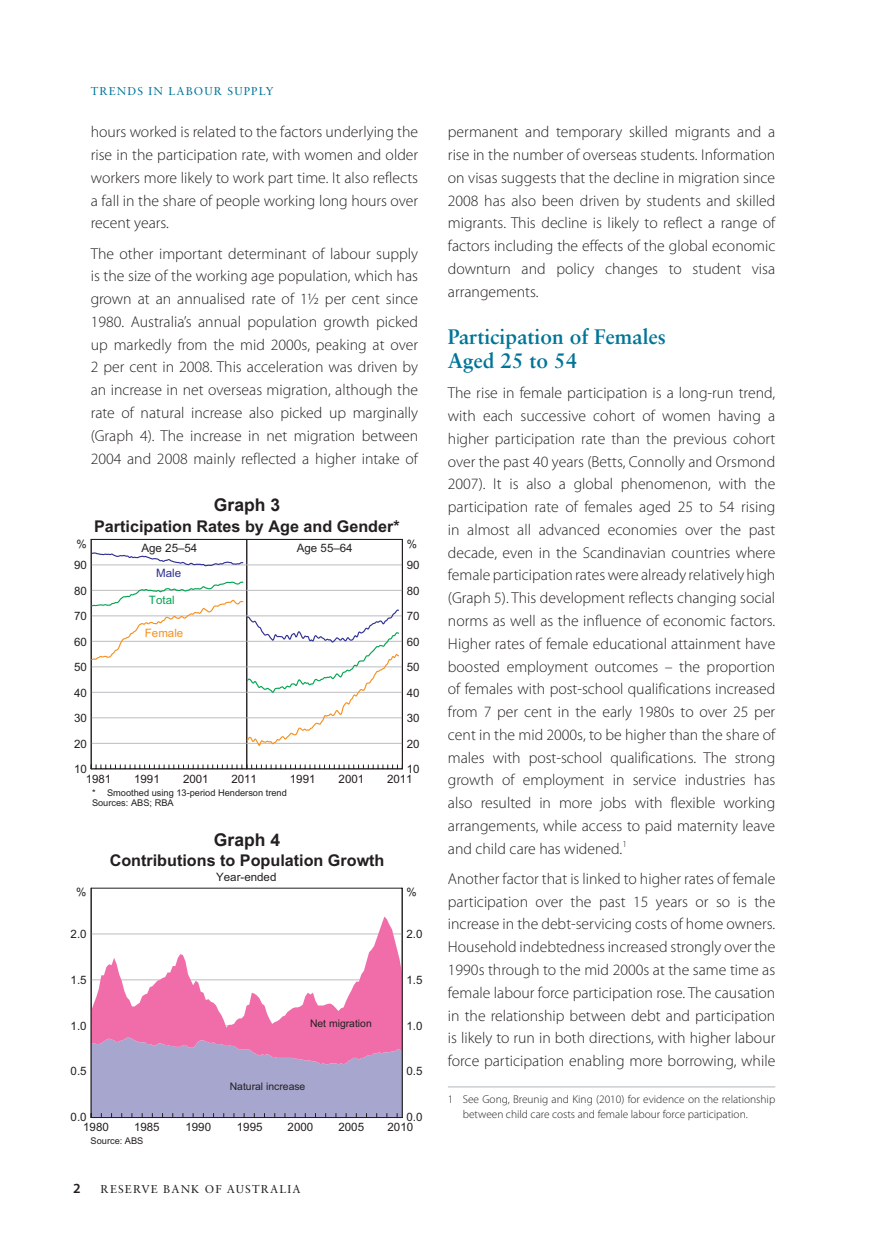
<style>
.page{position:relative;width:876px;height:1244px;background:#fff}
.page>*{position:absolute;margin:0;border:0;box-sizing:border-box;transform-origin:0 0}
.Text_Subhead{font:700 21px/24.5px "Sabon LT Std";color:#007598}
.Graph_Number{font:700 17.5px "Arial";color:#231f20}
.t1{font:700 16.1px "Arial";color:#231f20}
.Body_text{font:300 15.75px/22.8px "Myriad Pro";color:#231f20;text-align:justify}
.Page_Folio_Number{font:600 14px "Myriad Pro";color:#231f20}
.t2{font:11.55px "Arial";color:#231f20}
.t3{font:11.55px "Arial";color:#f6911e}
.t4{font:11.55px "Arial";color:#00a54f}
.t5{font:11.55px "Arial";color:#2e3092}
.Footnote_Text_FIRST{font:300 11.38px/15.8px "Myriad Pro";color:#231f20}
.t6{font:11.38px "Sabon LT Std";letter-spacing:.1em;color:#231f20}
.t7{font:11.38px "Sabon LT Std";letter-spacing:.1em;color:#007598}
.t8{font:10.33px "Arial";color:#231f20}
.t9{font:9.28px/10.3px "Arial";color:#231f20}
</style>
<div class="page">
<hr style="left:91px;top:564px;width:156px;height:1px;background:#bcbdc0">
<hr style="left:91px;top:539px;width:1px;height:229px;background:#231f20">
<hr style="left:91px;top:768px;width:156px;height:1px;background:#231f20">
<hr style="left:91px;top:539px;width:156px;height:1px;background:#231f20">
<svg style="left:90px;top:551px;width:155px;height:15px"></svg>
<hr style="left:246px;top:539px;width:1px;height:229px;background:#231f20">
<hr style="left:247px;top:742px;width:156px;height:1px;background:#bcbdc0">
<hr style="left:247px;top:717px;width:156px;height:1px;background:#bcbdc0">
<hr style="left:247px;top:691px;width:156px;height:1px;background:#bcbdc0">
<hr style="left:247px;top:666px;width:156px;height:1px;background:#bcbdc0">
<hr style="left:247px;top:641px;width:156px;height:1px;background:#bcbdc0">
<hr style="left:247px;top:615px;width:156px;height:1px;background:#bcbdc0">
<hr style="left:247px;top:590px;width:156px;height:1px;background:#bcbdc0">
<hr style="left:247px;top:564px;width:156px;height:1px;background:#bcbdc0">
<svg style="left:95px;top:764px;width:307px;height:4px"></svg>
<hr style="left:402px;top:539px;width:1px;height:229px;background:#231f20">
<hr style="left:247px;top:768px;width:156px;height:1px;background:#231f20">
<hr style="left:247px;top:539px;width:156px;height:1px;background:#231f20">
<svg style="left:90px;top:580px;width:310px;height:166px"></svg>
<hr style="left:91px;top:887px;width:311px;height:1px;background:#231f20">
<svg style="left:92px;top:916px;width:310px;height:121px"></svg>
<svg style="left:92px;top:1037px;width:310px;height:79px;background:#b39bc7"></svg>
<hr style="left:91px;top:887px;width:1px;height:230px;background:#231f20">
<hr style="left:402px;top:887px;width:1px;height:230px;background:#231f20">
<hr style="left:91px;top:1116px;width:311px;height:1px;background:#231f20">
<hr style="left:448px;top:1086px;width:327px;height:1px;background:#b2b7bb">
<p class="t7" style="left:91px;top:84px;width:184px">TRENDS IN LABOUR SUPPLY</p>
<p class="Body_text" style="left:91px;top:121px;width:329px">hours worked is related to the factors underlying the rise in the participation rate, with women and older workers more likely to work part time. It also reflects a fall in the share of people working long hours over recent years.</p>
<p class="Body_text" style="left:91px;top:242px;width:329px">The other important determinant of labour supply is the size of the working age population, which has grown at an annualised rate of 1½ per cent since 1980. Australia’s annual population growth picked up markedly from the mid 2000s, peaking at over 2 per cent in 2008. This acceleration was driven by an increase in net overseas migration, although the rate of natural increase also picked up marginally (Graph 4). The increase in net migration between 2004 and 2008 mainly reflected a higher intake of</p>
<p class="Graph_Number" style="left:214px;top:493px;width:68px">Graph 3</p>
<p class="t1" style="left:94px;top:515px;width:307px">Participation Rates by Age and Gender*</p>
<p class="t2" style="left:76px;top:536px;width:12px">%</p>
<p class="t2" style="left:141px;top:540px;width:57px">Age 25–54</p>
<p class="t2" style="left:297px;top:540px;width:57px">Age 55–64</p>
<p class="t2" style="left:407px;top:536px;width:12px">%</p>
<p class="t2" style="left:74px;top:557px;width:14px">90</p>
<p class="t5" style="left:156px;top:565px;width:27px">Male</p>
<p class="t2" style="left:407px;top:557px;width:14px">90</p>
<p class="t2" style="left:74px;top:583px;width:14px">80</p>
<p class="t4" style="left:149px;top:592px;width:27px">Total</p>
<p class="t2" style="left:407px;top:583px;width:14px">80</p>
<p class="t2" style="left:74px;top:608px;width:14px">70</p>
<p class="t2" style="left:407px;top:608px;width:14px">70</p>
<p class="t2" style="left:74px;top:633px;width:14px">60</p>
<p class="t3" style="left:145px;top:625px;width:40px">Female</p>
<p class="t2" style="left:407px;top:633px;width:14px">60</p>
<p class="t2" style="left:74px;top:659px;width:14px">50</p>
<p class="t2" style="left:407px;top:659px;width:14px">50</p>
<p class="t2" style="left:74px;top:684px;width:14px">40</p>
<p class="t2" style="left:407px;top:684px;width:14px">40</p>
<p class="t2" style="left:74px;top:710px;width:14px">30</p>
<p class="t2" style="left:407px;top:710px;width:14px">30</p>
<p class="t2" style="left:74px;top:735px;width:14px">20</p>
<p class="t2" style="left:407px;top:735px;width:14px">20</p>
<p class="t2" style="left:74px;top:761px;width:14px">10</p>
<p class="t2" style="left:86px;top:770px;width:27px">1981</p>
<p class="t2" style="left:134px;top:770px;width:27px">1991</p>
<p class="t2" style="left:183px;top:770px;width:27px">2001</p>
<p class="t2" style="left:231px;top:770px;width:27px">2011</p>
<p class="t2" style="left:290px;top:770px;width:27px">1991</p>
<p class="t2" style="left:339px;top:770px;width:27px">2001</p>
<p class="t9" style="left:92px;top:787px;width:196px">* Smoothed using 13-period Henderson trend<br>Sources: ABS; RBA</p>
<p class="Graph_Number" style="left:214px;top:828px;width:68px">Graph 4</p>
<p class="t2" style="left:407px;top:761px;width:14px">10</p>
<p class="t2" style="left:387px;top:770px;width:27px">2011</p>
<p class="t1" style="left:110px;top:849px;width:276px">Contributions to Population Growth</p>
<p class="t2" style="left:216px;top:869px;width:62px">Year-ended</p>
<p class="t2" style="left:76px;top:884px;width:12px">%</p>
<p class="t2" style="left:407px;top:884px;width:12px">%</p>
<p class="t2" style="left:71px;top:925px;width:18px">2.0</p>
<p class="t2" style="left:407px;top:925px;width:18px">2.0</p>
<p class="t2" style="left:71px;top:971px;width:18px">1.5</p>
<p class="t2" style="left:407px;top:971px;width:18px">1.5</p>
<p class="t2" style="left:71px;top:1017px;width:18px">1.0</p>
<p class="t8" style="left:310px;top:1016px;width:63px">Net migration</p>
<p class="t2" style="left:407px;top:1017px;width:18px">1.0</p>
<p class="t2" style="left:71px;top:1063px;width:18px">0.5</p>
<p class="t2" style="left:407px;top:1063px;width:18px">0.5</p>
<p class="t8" style="left:230px;top:1079px;width:77px">Natural increase</p>
<p class="t2" style="left:71px;top:1109px;width:18px">0.0</p>
<p class="t2" style="left:83px;top:1119px;width:27px">1980</p>
<p class="t2" style="left:134px;top:1119px;width:27px">1985</p>
<p class="t2" style="left:185px;top:1119px;width:27px">1990</p>
<p class="t2" style="left:237px;top:1119px;width:27px">1995</p>
<p class="t2" style="left:288px;top:1119px;width:27px">2000</p>
<p class="t2" style="left:338px;top:1119px;width:27px">2005</p>
<p class="t9" style="left:91px;top:1135px;width:54px">Source: ABS</p>
<p class="Page_Folio_Number" style="left:73px;top:1178px;width:9px">2</p>
<p class="t6" style="left:101px;top:1181px;width:201px">RESERVE BANK OF AUSTRALIA</p>
<p class="t2" style="left:407px;top:1109px;width:18px">0.0</p>
<p class="t2" style="left:388px;top:1119px;width:27px">2010</p>
<p class="Body_text" style="left:448px;top:121px;width:329px">permanent and temporary skilled migrants and a rise in the number of overseas students. Information on visas suggests that the decline in migration since 2008 has also been driven by students and skilled migrants. This decline is likely to reflect a range of factors including the effects of the global economic downturn and policy changes to student visa arrangements.</p>
<p class="Text_Subhead" style="left:448px;top:323px;width:220px">Participation of Females<br>Aged 25 to 54</p>
<p class="Body_text" style="left:448px;top:381px;width:329px">The rise in female participation is a long-run trend, with each successive cohort of women having a higher participation rate than the previous cohort over the past 40 years (Betts, Connolly and Orsmond 2007). It is also a global phenomenon, with the participation rate of females aged 25 to 54 rising in almost all advanced economies over the past decade, even in the Scandinavian countries where female participation rates were already relatively high (Graph 5). This development reflects changing social norms as well as the influence of economic factors.<br>Higher rates of female educational attainment have boosted employment outcomes – the proportion of females with post-school qualifications increased from 7 per cent in the early 1980s to over 25 per cent in the mid 2000s, to be higher than the share of males with post-school qualifications. The strong growth of employment in service industries has also resulted in more jobs with flexible working arrangements, while access to paid maternity leave and child care has widened.<sup>1</sup></p>
<p class="Body_text" style="left:448px;top:866px;width:329px">Another factor that is linked to higher rates of female participation over the past 15 years or so is the increase in the debt-servicing costs of home owners.<br>Household indebtedness increased strongly over the 1990s through to the mid 2000s at the same time as female labour force participation rose. The causation in the relationship between debt and participation is likely to run in both directions, with higher labour force participation enabling more borrowing, while</p>
<p class="Footnote_Text_FIRST" style="left:463px;top:1090px;width:314px;text-indent:-15px">1 See Gong, Breunig and King (2010) for evidence on the relationship between child care costs and female labour force participation.</p>
</div>
